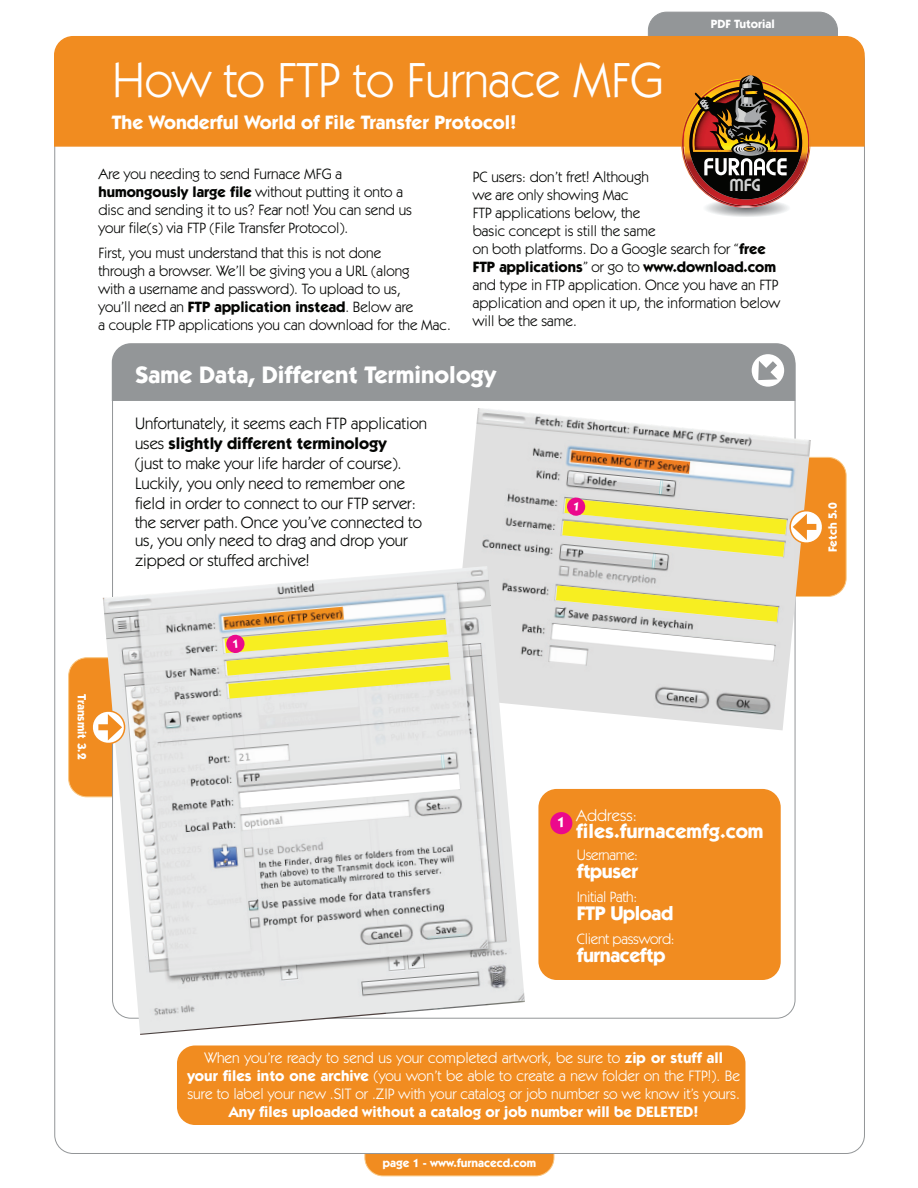
<style>
.page{position:relative;width:918px;height:1188px;background:#fff}
.page>*{position:absolute;margin:0;border:0;box-sizing:border-box;transform-origin:0 0}
.t1{font:49.5px "Itc Kabel";color:#fff}
.t2{font:700 24px "Itc Kabel";color:#fff}
.t3{font:700 20.1px "Itc Kabel";color:#fff}
.t4{font:700 19.8px "Itc Kabel";letter-spacing:-.02em;color:#fff}
.t5{font:700 19.5px "Itc Kabel";color:#fff}
.t6{font:16.5px/19.8px "Itc Kabel";color:#040503}
.t7{font:16.35px "Itc Kabel";color:#fff}
.t8{font:15.15px/18px "Itc Kabel";color:#fff;text-align:center}
.t9{font:700 15.15px "Itc Kabel";color:#fff}
.t10{font:15px/18px "Itc Kabel";color:#040503}
.t11{font:15px "Itc Kabel";letter-spacing:-.02em;color:#fff}
.t12{font:14.7px "Brandish";color:#d2d3d3}
.t13{font:700 14.55px "Itc Kabel";color:#fff}
.t14{font:700 12px "Itc Kabel";color:#fff}
.s1{font-weight:700}
</style>
<div class="page">
<div style="left:648px;top:12px;width:189px;height:93px;background:#939698;border-radius:18px"></div>
<div style="left:648px;top:12px;width:190px;height:93px;border:1px solid #939698;border-radius:18px"></div>
<div style="left:365px;top:1083px;width:189px;height:93px;background:#f18c20;border-radius:18px"></div>
<div style="left:55px;top:58px;width:809px;height:1095px;background:#fff;border-radius:18px"></div>
<div style="left:54px;top:35px;width:811px;height:112px;background:#f18c20"></div>
<div style="left:69px;top:658px;width:92px;height:139px;background:#f18c20;border-radius:18px"></div>
<div style="left:68px;top:657px;width:93px;height:140px;border:1px solid #f9c783;border-radius:18px"></div>
<div style="left:754px;top:457px;width:92px;height:139px;background:#f18c20;border-radius:18px"></div>
<div style="left:753px;top:457px;width:94px;height:140px;border:1px solid #f9c783;border-radius:18px"></div>
<svg style="left:681px;top:75px;width:129px;height:142px;background:#966949"></svg>
<div style="left:111px;top:343px;width:685px;height:59px;background:#939698"></div>
<img style="left:462px;top:408px;width:349px;height:322px">
<svg style="left:552px;top:586px;width:226px;height:74px"></svg>
<img style="left:103px;top:566px;width:422px;height:469px">
<svg style="left:240px;top:774px;width:220px;height:34px"></svg>
<svg style="left:92px;top:709px;width:36px;height:38px"></svg>
<div style="left:538px;top:789px;width:243px;height:191px;background:#f18c20;border-radius:18px"></div>
<div style="left:550px;top:812px;width:22px;height:22px;background:#eb098c;border-radius:50%"></div>
<div style="left:177px;top:1046px;width:568px;height:79px;background:#f18c20;border-radius:18px"></div>
<svg style="left:224px;top:620px;width:227px;height:79px;background:#eae072"></svg>
<svg style="left:562px;top:497px;width:260px;height:60px;background:#e7da82"></svg>
<h1 class="t1" style="left:112px;top:52px;width:553px">How to FTP to Furnace MFG</h1>
<h3 class="t5" style="left:112px;top:110px;width:406px">The Wonderful World of File Transfer Protocol!</h3>
<p class="t14" style="left:711px;top:17px;width:66px">PDF Tutorial</p>
<p class="t10" style="left:98px;top:164px;width:315px">Are you needing to send Furnace MFG a <span class="s1">humongously large file</span> without putting it onto a disc and sending it to us? Fear not! You can send us your file(s) via FTP (File Transfer Protocol).</p>
<p class="t10" style="left:98px;top:244px;width:354px">First, you must understand that this is not done<br>through a browser. We’ll be giving you a URL (along<br>with a username and password). To upload to us,<br>you’ll need an <span class="s1">FTP application instead</span>. Below are<br>a couple FTP applications you can download for the Mac.</p>
<p class="t10" style="left:473px;top:167px;width:309px">PC users: don’t fret! Although<br>we are only showing Mac<br>FTP applications below, the<br>basic concept is still the same<br>on both platforms. Do a Google search for “<span class="s1">free FTP applications</span>” or go to <span class="s1">www.download.com </span>and type in FTP application. Once you have an FTP application and open it up, the information below will be the same.</p>
<p class="t12" style="left:729px;top:178px;width:33px">MFG</p>
<h2 class="t2" style="left:135px;top:360px;width:363px">Same Data, Different Terminology</h2>
<p class="t6" style="left:135px;top:414px;width:294px">Unfortunately, it seems each FTP application uses <span class="s1">slightly different terminology<br></span>(just to make your life harder of course).<br>Luckily, you only need to remember one field in order to connect to our FTP server: the server path. Once you’ve connected to</p>
<p class="t6" style="left:135px;top:531px;width:274px">us, you only need to drag and drop your zipped or stuffed archive!</p>
<p class="t14" style="left:826px;top:552px;width:51px;rotate:-90deg">Fetch 5.0</p>
<p class="t14" style="left:89px;top:694px;width:66px;rotate:90deg">Transmit 3.2</p>
<p class="t13" style="left:557px;top:813px;width:10px">1</p>
<p class="t7" style="left:576px;top:806px;width:62px">Address:</p>
<h3 class="t3" style="left:576px;top:819px;width:189px">files.furnacemfg.com</h3>
<p class="t11" style="left:577px;top:846px;width:63px">Username:</p>
<h3 class="t4" style="left:577px;top:859px;width:63px">ftpuser</h3>
<p class="t11" style="left:577px;top:888px;width:62px">Initial Path:</p>
<h3 class="t4" style="left:577px;top:901px;width:98px">FTP Upload</h3>
<p class="t11" style="left:577px;top:930px;width:99px">Client password:</p>
<h3 class="t4" style="left:577px;top:943px;width:90px">furnaceftp</h3>
<p class="t8" style="left:187px;top:1049px;width:554px">When you’re ready to send us your completed artwork, be sure to <span class="s1">zip or stuff all your files into one archive</span> (you won’t be able to create a new folder on the FTP!). Be sure to label your new .SIT or .ZIP with your catalog or job number so we know it’s yours.</p>
<p class="t9" style="left:229px;top:1103px;width:471px">Any files uploaded without a catalog or job number will be DELETED!</p>
<p class="t14" style="left:383px;top:1155px;width:155px">page 1 - www.furnacecd.com</p>
</div>
